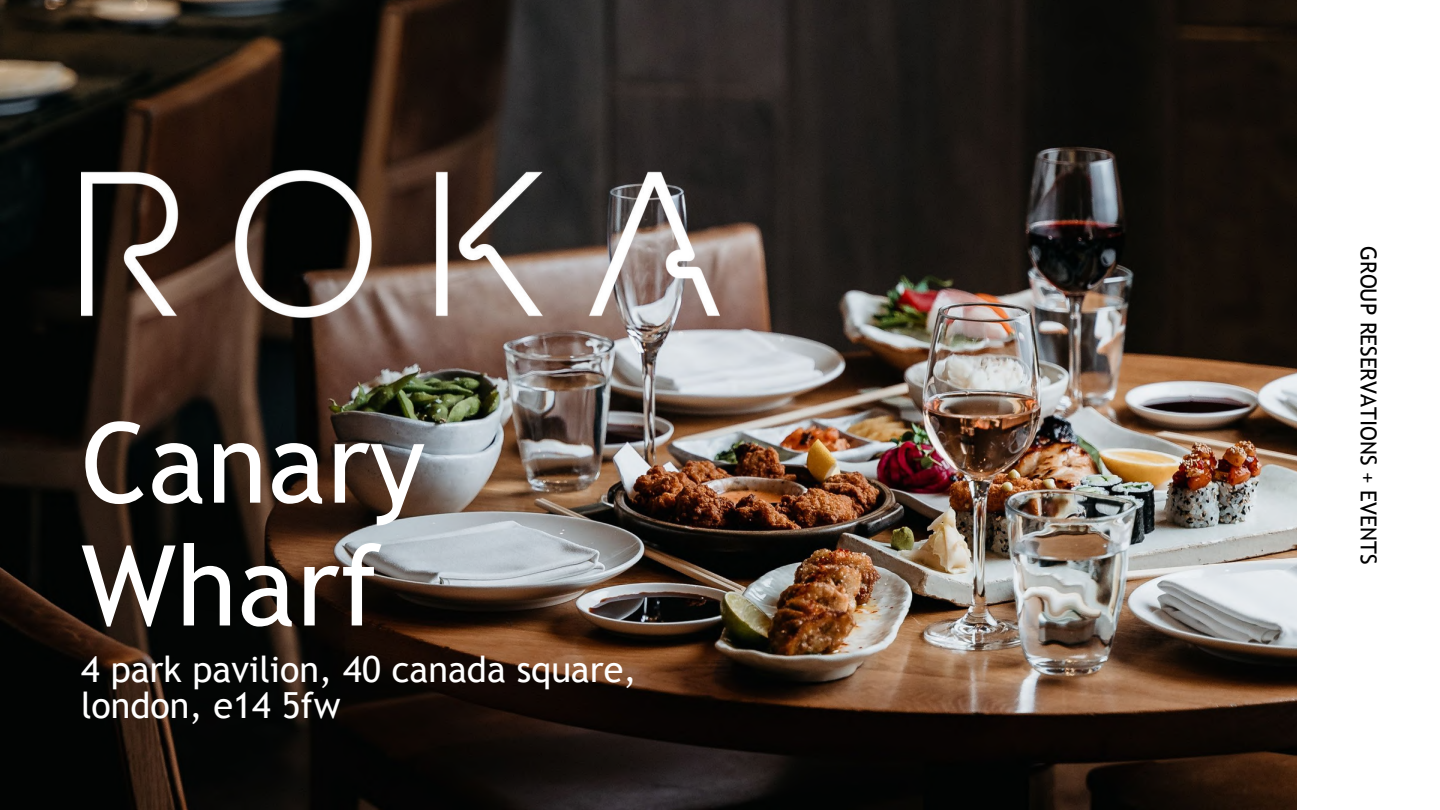
<style>
.page{position:relative;width:1440px;height:810px;background:#fff}
.page>*{position:absolute;margin:0;border:0;box-sizing:border-box;transform-origin:0 0}
.t1{font:111.8px/122.8px "Trebuchet MS";color:#fff}
.t2{font:36px/35.5px "Trebuchet MS";color:#fff}
.t3{font:22px "Trebuchet MS";color:#000}
</style>
<div class="page">
<img style="left:0;top:0;width:1297px;height:810px">
<img style="left:81px;top:165px;width:639px;height:159px">
<h1 class="t1" style="left:81px;top:401px;width:346px">Canary<br>Wharf</h1>
<p class="t2" style="left:81px;top:652px;width:557px">4 park pavilion, 40 canada square, london, e14 5fw</p>
<p class="t3" style="left:1381px;top:246px;width:320px;rotate:90deg">GROUP RESERVATIONS + EVENTS</p>
</div>
